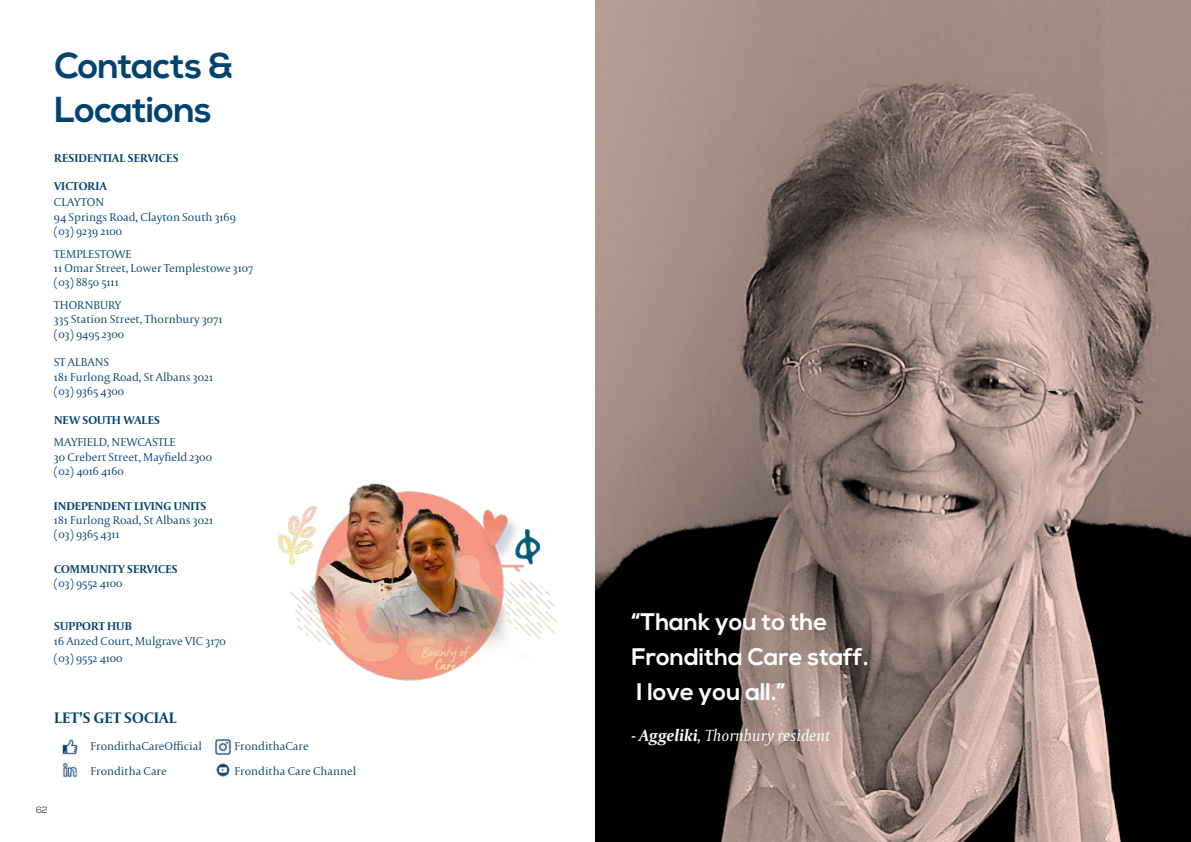
<style>
.page{position:relative;width:1191px;height:842px;background:#fff}
.page>*{position:absolute;margin:0;border:0;box-sizing:border-box;transform-origin:0 0}
.t1{font:700 36px/43.2px "Nexa";letter-spacing:-.015em;color:#004270}
.t2{font:700 24px/35px "Nexa";color:#fff}
.t3{font:italic 17px "Capitolium 2";color:#fff}
.t4{font:700 16px "Capitolium 2";letter-spacing:.01em;color:#004270}
.t5{font:300 12px/14.4px "Capitolium 2";color:#004270}
.t6{font:700 12px "Capitolium 2";letter-spacing:.01em;color:#004270}
.t7{font:300 9px "Nexa";color:#000}
.s1{font-family:"Capitolium News 2"}
.s2{font-weight:700}
</style>
<div class="page">
<img style="left:62px;top:739px;width:16px;height:16px">
<img style="left:215px;top:763px;width:15px;height:14px">
<img style="left:61px;top:760px;width:17px;height:18px">
<img style="left:213px;top:737px;width:18px;height:18px">
<img style="left:278px;top:483px;width:279px;height:198px">
<img style="left:595px;top:0;width:596px;height:842px">
<h1 class="t1" style="left:54px;top:46px;width:180px">Contacts &amp;<br>Locations</h1>
<p class="t6" style="left:54px;top:150px;width:126px">RESIDENTIAL SERVICES</p>
<p class="t6" style="left:54px;top:178px;width:54px">VICTORIA</p>
<p class="t5" style="left:54px;top:195px;width:183px">CLAYTON<br>94 Springs Road, Clayton South 3169 (03) 9239 2100</p>
<p class="t5" style="left:54px;top:246px;width:201px">TEMPLESTOWE<br>11 Omar Street, Lower Templestowe 3107 (03) 8850 5111</p>
<p class="t5" style="left:54px;top:297px;width:170px">THORNBURY<br>335 Station Street, Thornbury 3071 (03) 9495 2300</p>
<p class="t5" style="left:54px;top:355px;width:161px">ST ALBANS<br>181 Furlong Road, St Albans 3021 (03) 9365 4300</p>
<p class="t6" style="left:54px;top:412px;width:107px">NEW SOUTH WALES</p>
<p class="t5" style="left:54px;top:435px;width:160px">MAYFIELD, NEWCASTLE<br>30 Crebert Street, Mayfield 2300 (02) 4016 4160</p>
<p class="t6" style="left:54px;top:498px;width:154px">INDEPENDENT LIVING UNITS</p>
<p class="t5" style="left:54px;top:513px;width:161px">181 Furlong Road, St Albans 3021 (03) 9365 4311</p>
<p class="t6" style="left:54px;top:561px;width:125px">COMMUNITY SERVICES</p>
<p class="t5" style="left:54px;top:576px;width:70px">(03) 9552 4100</p>
<p class="t6" style="left:54px;top:618px;width:79px">SUPPORT HUB</p>
<p class="t5" style="left:54px;top:632px;width:173px;line-height:16.8px">16 Anzed Court, Mulgrave VIC 3170 (03) 9552 4100</p>
<h3 class="t4" style="left:54px;top:707px;width:124px">LET’S GET SOCIAL</h3>
<p class="t7" style="left:36px;top:804px;width:13px">62</p>
<p class="t5" style="left:90px;top:738px;width:113px">FrondithaCareOfficial</p>
<p class="t5" style="left:234px;top:738px;width:76px">FrondithaCare</p>
<p class="t5" style="left:90px;top:763px;width:78px">Fronditha Care</p>
<p class="t5" style="left:234px;top:763px;width:123px">Fronditha Care Channel</p>
<h2 class="t2" style="left:631px;top:605px;width:239px">“Thank you to the<br>Fronditha Care staff.<br>I love you all.”</h2>
<h3 class="t3" style="left:631px;top:724px;width:200px"><span class="s1">-</span> <span class="s2">Aggeliki</span><span class="s1">,</span> Thornbury resident</h3>
</div>
